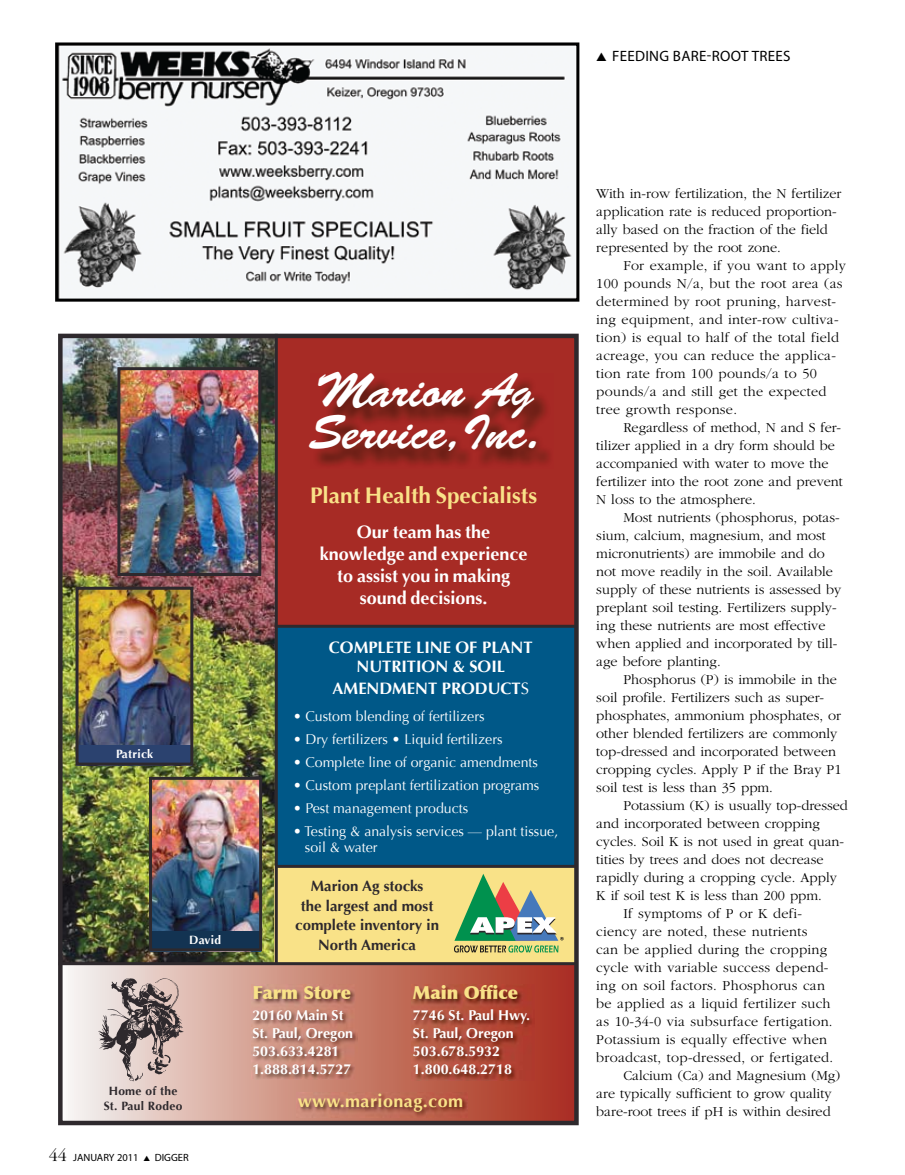
<style>
.page{position:relative;width:905px;height:1175px;background:#fff}
.page>*{position:absolute;margin:0;border:0;box-sizing:border-box;transform-origin:0 0}
.t1{font:48.45px/42.3px "Brush Script Std";color:#fff}
.t2{font:700 22.5px "Optima";color:#f9e288}
.t3{font:700 18px/22.2px "Optima";color:#fff;text-align:center}
.t4{font:900 18px "Optima";color:#f9e288}
.t5{font:700 18px "Optima";letter-spacing:.025em;color:#f9e288}
.t6{font:700 16.5px/19.2px "Optima";color:#fff;text-align:center}
.t7{font:700 15px/19.5px "Optima";color:#2e292d;text-align:center}
.t8{font:15px "Myriad Pro";letter-spacing:.02em;color:#000}
.t9{font:300 14.25px/18px "Garamond";color:#000}
.t10{font:300 14.25px/18px "Garamond";letter-spacing:.02em;color:#000}
.t11{font:700 14.25px/18px "Optima";color:#fff}
.t12{font:14.1px/15.6px "Optima";color:#fff}
.t13{font:700 12px/14.4px "Optima";letter-spacing:.025em;color:#2e292d;text-align:center}
.t14{font:700 12px "Optima";letter-spacing:.025em;color:#fff}
.t15{font:10.5px "Myriad Pro";color:#000}
.s1{font-family:"Garamond";font-weight:300;font-size:18px}
.s2{font-weight:400}
</style>
<div class="page">
<img style="left:59px;top:46px;width:516px;height:252px">
<div style="left:55px;top:42px;width:524px;height:260px;border:3px solid #000"></div>
<img style="left:63px;top:339px;width:212px;height:623px">
<svg style="left:63px;top:965px;width:510px;height:155px;background:#ce9083"></svg>
<div style="left:275px;top:334px;width:302px;height:629px;background:#a72b25"></div>
<div style="left:275px;top:627px;width:302px;height:240px;background:#005888"></div>
<hr style="left:275px;top:625px;width:301px;height:3px;background:#2e292d">
<div style="left:275px;top:866px;width:303px;height:98px;background:#f9e288"></div>
<hr style="left:59px;top:962px;width:518px;height:3px;background:#2e292d">
<hr style="left:277px;top:865px;width:300px;height:3px;background:#2e292d">
<img style="left:121px;top:371px;width:136px;height:201px">
<div style="left:117px;top:367px;width:144px;height:209px;border:3px solid #2e292d"></div>
<img style="left:79px;top:591px;width:110px;height:155px">
<svg style="left:454px;top:874px;width:109px;height:78px"></svg>
<img style="left:251px;top:984px;width:107px;height:95px">
<img style="left:411px;top:984px;width:123px;height:96px">
<img style="left:296px;top:1092px;width:172px;height:25px">
<svg style="left:98px;top:977px;width:86px;height:104px;background:#ab9c9a"></svg>
<hr style="left:275px;top:334px;width:3px;height:630px;background:#2e292d">
<img style="left:153px;top:781px;width:105px;height:150px">
<div style="left:150px;top:931px;width:110px;height:17px;background:#133352"></div>
<div style="left:78px;top:746px;width:113px;height:17px;background:#2b426f"></div>
<div style="left:58px;top:334px;width:520px;height:791px;border:4px solid #2e292d"></div>
<div style="left:149px;top:777px;width:113px;height:174px;border:3px solid #2e292d"></div>
<div style="left:75px;top:587px;width:118px;height:178px;border:3px solid #2e292d"></div>
<p class="t8" style="left:596px;top:47px;width:33px">▲ FEEDING</p>
<p class="t8" style="left:673px;top:47px;width:119px">BARE-ROOT TREES</p>
<p class="t14" style="left:116px;top:747px;width:39px">Patrick</p>
<p class="t14" style="left:189px;top:933px;width:34px">David</p>
<p class="t13" style="left:104px;top:1084px;width:80px">Home of the<br>St. Paul Rodeo</p>
<p class="t15" style="left:49px;top:1151px;width:141px"><span class="s1">44</span> JANUARY 2011 ▲ DIGGER</p>
<h1 class="t1" style="left:309px;top:370px;width:233px">Marion Ag<br>Service, Inc.</h1>
<h2 class="t2" style="left:310px;top:482px;width:228px">Plant Health Specialists</h2>
<p class="t3" style="left:320px;top:520px;width:209px">Our team has the knowledge and experience to assist you in making sound decisions.</p>
<p class="t6" style="left:329px;top:638px;width:205px">COMPLETE LINE OF PLANT<br>NUTRITION &amp; SOIL</p>
<p class="t6" style="left:332px;top:679px;width:198px">AMENDMENT PRODUCT<span class="s2">S</span></p>
<p class="t12" style="left:293px;top:708px;width:193px">• Custom blending of fertilizers</p>
<p class="t12" style="left:293px;top:731px;width:211px">• Dry fertilizers • Liquid fertilizers</p>
<p class="t12" style="left:293px;top:754px;width:246px">• Complete line of organic amendments</p>
<p class="t12" style="left:293px;top:777px;width:248px">• Custom preplant fertilization programs</p>
<p class="t12" style="left:293px;top:800px;width:177px">• Pest management products</p>
<p class="t12" style="left:305px;top:823px;width:255px;text-indent:-12px">• Testing &amp; analysis services — plant tissue, soil &amp; water</p>
<p class="t7" style="left:295px;top:876px;width:145px">Marion Ag stocks<br>the largest and most complete inventory in<br>North America</p>
<p class="t4" style="left:252px;top:982px;width:100px">Farm Store</p>
<p class="t11" style="left:252px;top:1006px;width:102px">20160 Main St<br>St. Paul, Oregon<br>503.633.4281<br>1.888.814.5727</p>
<p class="t4" style="left:413px;top:982px;width:107px">Main Office</p>
<p class="t11" style="left:413px;top:1006px;width:118px">7746 St. Paul Hwy.<br>St. Paul, Oregon<br>503.678.5932<br>1.800.648.2718</p>
<p class="t5" style="left:298px;top:1090px;width:167px">www.marionag.com</p>
<p class="t9" style="left:596px;top:185px;width:246px">With in-row fertilization, the N fertilizer application rate is reduced proportion&shy;ally based on the fraction of the field represented by the root zone.</p>
<p class="t10" style="left:596px;top:257px;width:251px;text-indent:27px">For example, if you want to apply 100 pounds N/a, but the root area (as determined by root pruning, harvest&shy;ing equipment, and inter-row cultiva&shy;tion) is equal to half of the total field acreage, you can reduce the applica&shy;tion rate from 100 pounds/a to 50 pounds/a and still get the expected tree growth response.</p>
<p class="t9" style="left:596px;top:419px;width:248px;text-indent:27px">Regardless of method, N and S fer&shy;tilizer applied in a dry form should be accompanied with water to move the fertilizer into the root zone and prevent N loss to the atmosphere.</p>
<p class="t9" style="left:596px;top:509px;width:246px;text-indent:27px">Most nutrients (phosphorus, potas&shy;sium, calcium, magnesium, and most micronutrients) are immobile and do not move readily in the soil. Available supply of these nutrients is assessed by preplant soil testing. Fertilizers supply&shy;ing these nutrients are most effective when applied and incorporated by till&shy;age before planting.</p>
<p class="t9" style="left:596px;top:671px;width:247px;text-indent:27px">Phosphorus (P) is immobile in the soil profile. Fertilizers such as super&shy;phosphates, ammonium phosphates, or other blended fertilizers are commonly top-dressed and incorporated between cropping cycles. Apply P if the Bray P1 soil test is less than 35 ppm.</p>
<p class="t9" style="left:623px;top:797px;width:226px">Potassium (K) is usually top-dressed</p>
<p class="t9" style="left:596px;top:815px;width:225px">and incorporated between cropping</p>
<p class="t9" style="left:596px;top:833px;width:249px">cycles. Soil K is not used in great quan-</p>
<p class="t9" style="left:596px;top:851px;width:229px">tities by trees and does not decrease</p>
<p class="t9" style="left:596px;top:869px;width:242px">rapidly during a cropping cycle. Apply</p>
<p class="t9" style="left:596px;top:887px;width:227px">K if soil test K is less than 200 ppm.</p>
<p class="t10" style="left:623px;top:905px;width:180px">If symptoms of P or K defi-</p>
<p class="t10" style="left:596px;top:923px;width:213px">ciency are noted, these nutrients</p>
<p class="t10" style="left:596px;top:941px;width:232px">can be applied during the cropping</p>
<p class="t10" style="left:596px;top:959px;width:234px">cycle with variable success depend-</p>
<p class="t10" style="left:596px;top:977px;width:230px">ing on soil factors. Phosphorus can</p>
<p class="t10" style="left:596px;top:995px;width:236px">be applied as a liquid fertilizer such</p>
<p class="t10" style="left:596px;top:1013px;width:238px">as 10-34-0 via subsurface fertigation.</p>
<p class="t10" style="left:596px;top:1031px;width:232px">Potassium is equally effective when</p>
<p class="t10" style="left:596px;top:1049px;width:238px">broadcast, top-dressed, or fertigated.</p>
<p class="t9" style="left:623px;top:1067px;width:218px">Calcium (Ca) and Magnesium (Mg)</p>
<p class="t9" style="left:596px;top:1085px;width:237px">are typically sufficient to grow quality</p>
<p class="t9" style="left:596px;top:1103px;width:236px">bare-root trees if pH is within desired</p>
</div>
